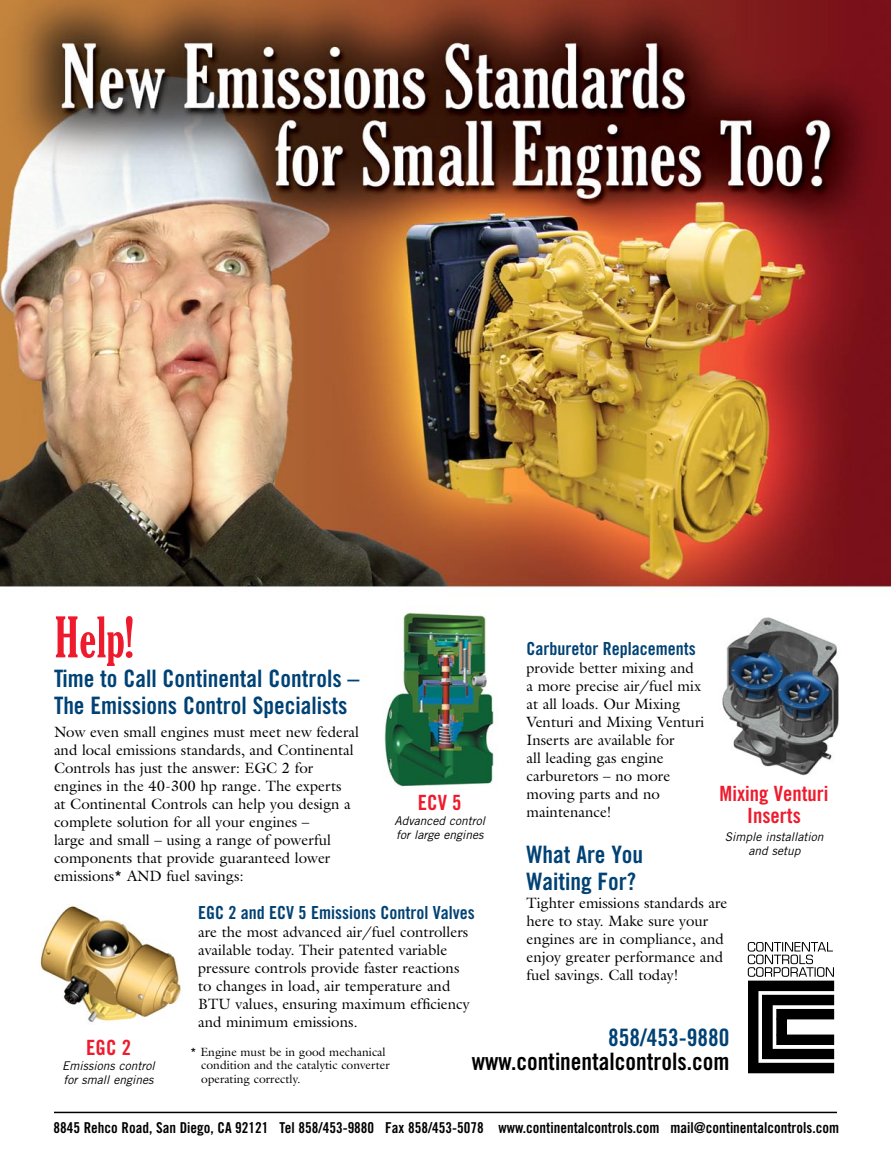
<style>
.page{position:relative;width:891px;height:1175px;background:#fff}
.page>*{position:absolute;margin:0;border:0;box-sizing:border-box;transform-origin:0 0}
.t1{font:700 extra-condensed 54px "Glouces";color:#ed1b2d}
.t2{font:24px/27px "Trade Gothic LT Std Bd Cn 20";color:#004275}
.t3{font:24px "Trade Gothic LT Std Bd Cn 20";color:#000}
.t4{font:21px/22.5px "Trade Gothic LT Std Bd Cn 20";color:#ed1b2d;text-align:center}
.t5{font:18px "Trade Gothic LT Std Bd Cn 20";color:#004275}
.t6{font:15px/18px "Galliard Std";color:#000}
.t7{font:15px "Trade Gothic LT Std Bd Cn 20";color:#000}
.t8{font:italic 12px/13.5px "Trade Gothic LT Std";color:#000}
.t9{font:12px/13.5px "Galliard Std";color:#000}
</style>
<div class="page">
<img style="left:0;top:0;width:891px;height:588px">
<hr style="left:54px;top:1111px;width:783px;height:2px;background:#000">
<div style="left:749px;top:981px;width:85px;height:9px;background:#000"></div>
<div style="left:763px;top:995px;width:71px;height:9px;background:#000"></div>
<div style="left:777px;top:1009px;width:57px;height:9px;background:#000"></div>
<div style="left:777px;top:1009px;width:57px;height:10px;border:1px solid #000"></div>
<div style="left:749px;top:1063px;width:85px;height:9px;background:#000"></div>
<div style="left:763px;top:1049px;width:71px;height:9px;background:#000"></div>
<div style="left:777px;top:1035px;width:57px;height:9px;background:#000"></div>
<div style="left:777px;top:1018px;width:9px;height:17px;background:#000"></div>
<div style="left:763px;top:1004px;width:9px;height:45px;background:#000"></div>
<div style="left:749px;top:990px;width:9px;height:73px;background:#000"></div>
<div style="left:748px;top:990px;width:10px;height:73px;border:1px solid #000"></div>
<svg style="left:748px;top:942px;width:86px;height:34px"></svg>
<img style="left:722px;top:617px;width:117px;height:159px">
<img style="left:384px;top:613px;width:110px;height:174px">
<img style="left:39px;top:905px;width:142px;height:117px">
<h1 class="t1" style="left:54px;top:604px;width:81px">Help!</h1>
<h2 class="t2" style="left:54px;top:664px;width:307px">Time to Call Continental Controls –<br>The Emissions Control Specialists</h2>
<p class="t6" style="left:54px;top:723px;width:307px">Now even small engines must meet new federal and local emissions standards, and Continental Controls has just the answer: EGC 2 for engines in the 40-300 hp range. The experts<br>at Continental Controls can help you design a complete solution for all your engines –<br>large and small – using a range of powerful components that provide guaranteed lower emissions* AND fuel savings:</p>
<p class="t5" style="left:198px;top:901px;width:278px">EGC 2 and ECV 5 Emissions Control Valves</p>
<p class="t6" style="left:198px;top:922px;width:273px">are the most advanced air/fuel controllers available today. Their patented variable pressure controls provide faster reactions to changes in load, air temperature and BTU values, ensuring maximum efficiency and minimum emissions.</p>
<p class="t5" style="left:526px;top:637px;width:171px">Carburetor Replacements</p>
<p class="t6" style="left:526px;top:658px;width:179px">provide better mixing and<br>a more precise air/fuel mix at all loads. Our Mixing<br>Venturi and Mixing Venturi<br>Inserts are available for<br>all leading gas engine carburetors – no more moving parts and no maintenance!</p>
<h2 class="t2" style="left:526px;top:841px;width:118px">What Are You<br>Waiting For?</h2>
<p class="t6" style="left:526px;top:894px;width:203px">Tighter emissions standards are here to stay. Make sure your engines are in compliance, and enjoy greater performance and fuel savings. Call today!</p>
<h3 class="t4" style="left:720px;top:782px;width:110px">Mixing Venturi<br>Inserts</h3>
<p class="t8" style="left:725px;top:830px;width:100px;text-align:center">Simple installation and setup</p>
<h3 class="t4" style="left:418px;top:791px;width:45px">ECV 5</h3>
<p class="t8" style="left:394px;top:814px;width:92px">Advanced control for large engines</p>
<h2 class="t2" style="left:608px;top:1024px;width:123px">858/453-9880</h2>
<h2 class="t3" style="left:472px;top:1047px;width:259px">www.continentalcontrols.com</h2>
<h3 class="t4" style="left:86px;top:1036px;width:46px">EGC 2</h3>
<p class="t8" style="left:62px;top:1059px;width:94px">Emissions control for small engines</p>
<p class="t9" style="left:201px;top:1044px;width:190px;text-indent:-11px">* Engine must be in good mechanical condition and the catalytic converter operating correctly.</p>
<p class="t7" style="left:54px;top:1118px;width:787px">8845 Rehco Road, San Diego, CA 92121 Tel 858/453-9880 Fax 858/453-5078 www.continentalcontrols.com mail@continentalcontrols.com</p>
</div>
